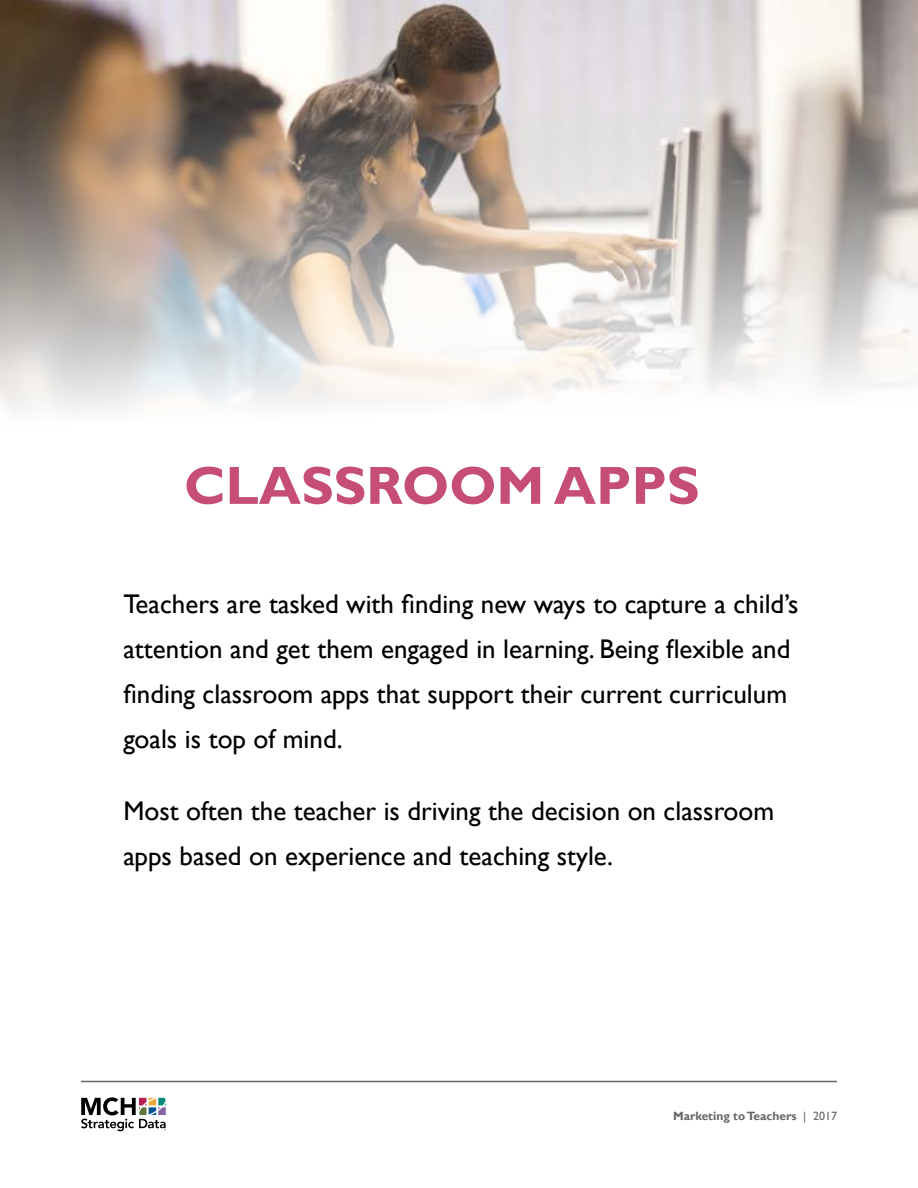
<style>
.page{position:relative;width:918px;height:1188px;background:#fff}
.page>*{position:absolute;margin:0;border:0;box-sizing:border-box;transform-origin:0 0}
.t1{font:700 54px "Gill Sans";color:#c64e76}
.t2{font:27px/45px "Gill Sans";color:#000}
.t3{font:700 12px "Gill Sans";color:#666}
.s1{font-weight:400}
</style>
<div class="page">
<img style="left:0;top:0;width:918px;height:413px">
<svg style="left:81px;top:1097px;width:85px;height:34px"></svg>
<hr style="left:81px;top:1081px;width:756px;height:1px;background:#666">
<h1 class="t1" style="left:184px;top:453px;width:517px">CLASSROOM APPS</h1>
<p class="t2" style="left:123px;top:582px;width:677px">Teachers are tasked with finding new ways to capture a child’s attention and get them engaged in learning. Being flexible and finding classroom apps that support their current curriculum goals is top of mind.</p>
<p class="t2" style="left:123px;top:789px;width:652px">Most often the teacher is driving the decision on classroom apps based on experience and teaching style.</p>
<p class="t3" style="left:673px;top:1109px;width:165px">Marketing to Teachers <span class="s1">| 2017</span></p>
</div>
